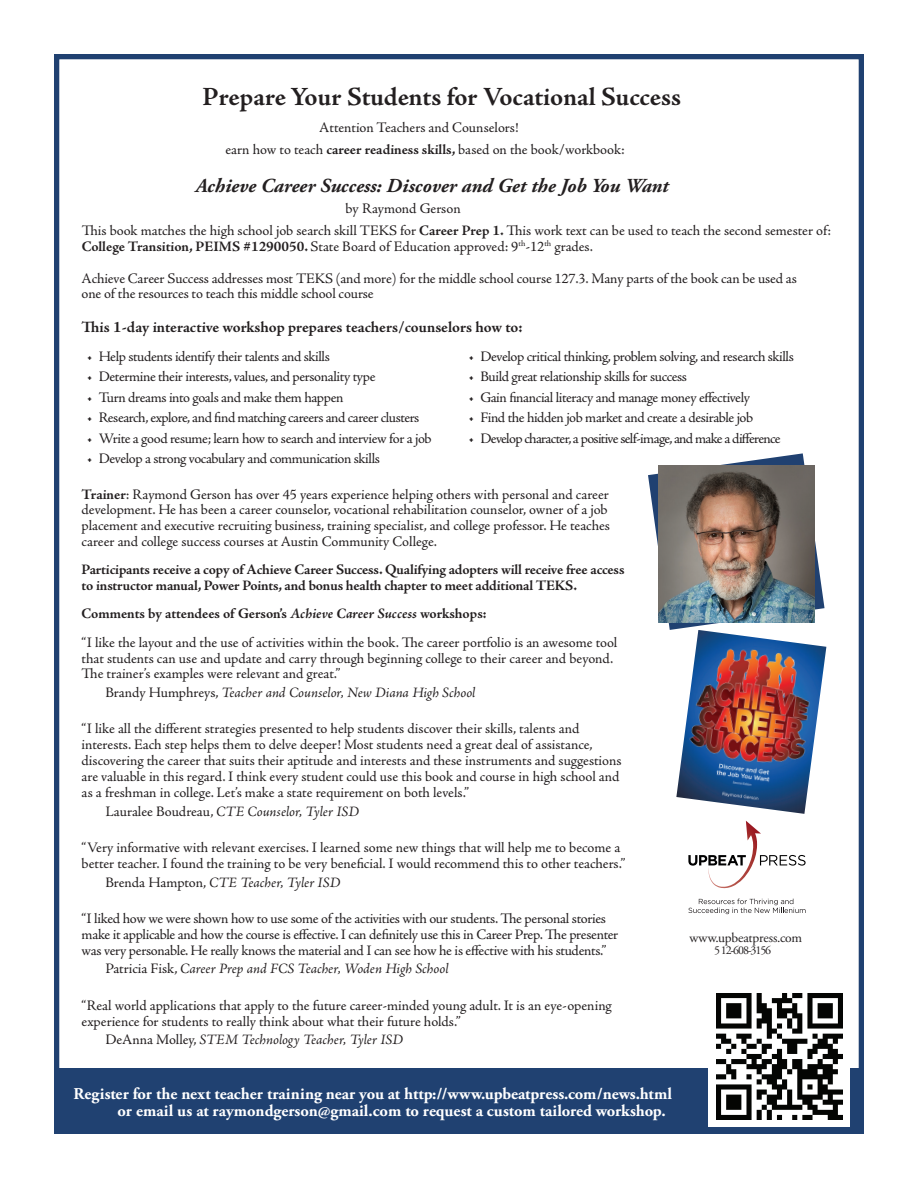
<style>
.page{position:relative;width:918px;height:1188px;background:#fff}
.page>*{position:absolute;margin:0;border:0;box-sizing:border-box;transform-origin:0 0}
.t1{font:700 26.4px "Adobe Jenson Pro";letter-spacing:-.005em;color:#231f20}
.t2{font:italic 700 19.8px "Adobe Garamond Pro";letter-spacing:-.005em;color:#231f20}
.t3{font:700 16.5px/17.2px "Adobe Garamond Pro";color:#fff}
.t4{font:700 15.9px "Adobe Jenson Pro";letter-spacing:-.005em;color:#231f20}
.t5{font:14.55px/15.9px "Adobe Jenson Pro";letter-spacing:-.01em;color:#231f20}
.t6{font:14.55px "Adobe Jenson Pro";letter-spacing:-.03em;color:#231f20}
.t7{font:italic 14.55px "Adobe Jenson Pro";letter-spacing:-.005em;color:#231f20}
.t8{font:700 14.55px/15.9px "Adobe Jenson Pro";letter-spacing:-.015em;color:#231f20}
.t9{font:14.55px "Adobe Jenson Pro";letter-spacing:-.035em;color:#231f20}
.t10{font:14.55px "Adobe Jenson Pro";letter-spacing:-.045em;color:#231f20}
.t11{font:13.5px "Adobe Garamond Pro";letter-spacing:-.01em;color:#231f20}
.t12{font:12px "Adobe Garamond Pro";letter-spacing:-.095em;color:#231f20}
.s1{font-weight:700}
.s2{font-weight:700;font-style:italic}
.s3{font-style:normal}
</style>
<div class="page">
<div style="left:54px;top:54px;width:810px;height:1041px;border:5px solid #204171"></div>
<div style="left:54px;top:1069px;width:810px;height:65px;background:#204171"></div>
<svg style="left:648px;top:453px;width:177px;height:177px"></svg>
<img style="left:659px;top:466px;width:156px;height:156px">
<div style="left:708px;top:986px;width:142px;height:141px;background:#fff"></div>
<img style="left:716px;top:993px;width:126px;height:126px">
<img style="left:676px;top:630px;width:150px;height:184px">
<svg style="left:688px;top:821px;width:118px;height:68px"></svg>
<svg style="left:688px;top:899px;width:118px;height:15px"></svg>
<h1 class="t1" style="left:203px;top:81px;width:480px">Prepare Your Students for Vocational Success</h1>
<p class="t5" style="left:226px;top:117px;width:401px;line-height:21.8px;text-indent:94px">Attention Teachers and Counselors!<br>earn how to teach <span class="s1">career readiness skills,</span> based on the book/workbook:</p>
<h2 class="t2" style="left:196px;top:174px;width:474px">Achieve Career Success: Discover and Get the Job You Want</h2>
<p class="t5" style="left:82px;top:198px;width:751px;line-height:21.8px;text-indent:264px">by Raymond Gerson<br>This book matches the high school job search skill TEKS for <span class="s1">Career Prep 1.</span> This work text can be used to teach the second semester of:</p>
<p class="t5" style="left:82px;top:231px;width:717px;line-height:31.7px"><span class="s1">College Transition, PEIMS #1290050.</span> State Board of Education approved: 9<sup>th</sup>-12<sup>th</sup> grades.<br>Achieve Career Success addresses most TEKS (and more) for the middle school course 127.3. Many parts of the book can be used as</p>
<p class="t5" style="left:82px;top:286px;width:294px">one of the resources to teach this middle school course</p>
<p class="t4" style="left:82px;top:318px;width:442px">This 1-day interactive workshop prepares teachers/counselors how to:</p>
<p class="t5" style="left:87px;top:349px;width:245px">• Help students identify their talents and skills</p>
<p class="t5" style="left:87px;top:369px;width:290px">• Determine their interests, values, and personality type</p>
<p class="t5" style="left:87px;top:390px;width:258px">• Turn dreams into goals and make them happen</p>
<p class="t9" style="left:87px;top:409px;width:334px">• Research, explore, and find matching careers and career clusters</p>
<p class="t6" style="left:87px;top:430px;width:346px">• Write a good resume; learn how to search and interview for a job</p>
<p class="t6" style="left:87px;top:450px;width:295px">• Develop a strong vocabulary and communication skills</p>
<p class="t6" style="left:469px;top:348px;width:327px">• Develop critical thinking, problem solving, and research skills</p>
<p class="t6" style="left:469px;top:369px;width:220px">• Build great relationship skills for success</p>
<p class="t5" style="left:469px;top:390px;width:283px">• Gain financial literacy and manage money effectively</p>
<p class="t6" style="left:469px;top:409px;width:286px">• Find the hidden job market and create a desirable job</p>
<p class="t10" style="left:469px;top:430px;width:314px">• Develop character,a positive self-image,and make a difference</p>
<p class="t5" style="left:82px;top:486px;width:530px"><span class="s1">Trainer</span>: Raymond Gerson has over 45 years experience helping others with personal and career development. He has been a career counselor, vocational rehabilitation counselor, owner of a job placement and executive recruiting business, training specialist, and college professor. He teaches career and college success courses at Austin Community College.</p>
<p class="t8" style="left:82px;top:562px;width:544px">Participants receive a copy of Achieve Career Success. Qualifying adopters will receive free access to instructor manual, Power Points, and bonus health chapter to meet additional TEKS.</p>
<p class="t5" style="left:82px;top:599px;width:537px;line-height:29.1px"><span class="s1">Comments by attendees of Gerson’s</span> <span class="s2">Achieve Career Success</span> <span class="s1">workshops:<br></span>“I like the layout and the use of activities within the book. The career portfolio is an awesome tool</p>
<p class="t5" style="left:82px;top:650px;width:533px">that students can use and update and carry through beginning college to their career and beyond.<br>The trainer’s examples were relevant and great.”</p>
<p class="t7" style="left:105px;top:684px;width:372px"><span class="s3">Brandy Humphreys,</span> Teacher and Counselor, New Diana High School</p>
<p class="t5" style="left:82px;top:721px;width:542px">“I like all the different strategies presented to help students discover their skills, talents and interests. Each step helps them to delve deeper! Most students need a great deal of assistance, discovering the career that suits their aptitude and interests and these instruments and suggestions are valuable in this regard. I think every student could use this book and course in high school and as a freshman in college. Let’s make a state requirement on both levels.”</p>
<p class="t7" style="left:105px;top:803px;width:255px"><span class="s3">Lauralee Boudreau,</span> CTE Counselor, Tyler ISD</p>
<p class="t5" style="left:82px;top:840px;width:545px">“Very informative with relevant exercises. I learned some new things that will help me to become a better teacher. I found the training to be very beneficial. I would recommend this to other teachers.”</p>
<p class="t7" style="left:105px;top:874px;width:236px"><span class="s3">Brenda Hampton,</span> CTE Teacher, Tyler ISD</p>
<p class="t5" style="left:82px;top:911px;width:538px">“I liked how we were shown how to use some of the activities with our students. The personal stories make it applicable and how the course is effective. I can definitely use this in Career Prep. The presenter was very personable. He really knows the material and I can see how he is effective with his students.”</p>
<p class="t7" style="left:105px;top:961px;width:345px"><span class="s3">Patricia Fisk,</span> Career Prep and FCS Teacher, Woden High School</p>
<p class="t5" style="left:82px;top:998px;width:532px">“Real world applications that apply to the future career-minded young adult. It is an eye-opening experience for students to really think about what their future holds.”</p>
<p class="t7" style="left:105px;top:1032px;width:299px"><span class="s3">DeAnna Molley,</span> STEM Technology Teacher, Tyler ISD</p>
<p class="t3" style="left:118px;top:1085px;width:556px;text-indent:-44px">Register for the next teacher training near you at http://www.upbeatpress.com/news.html or email us at raymondgerson@gmail.com to request a custom tailored workshop.</p>
<p class="t11" style="left:689px;top:929px;width:114px">www.upbeatpress.com</p>
<p class="t12" style="left:714px;top:943px;width:59px">5 12-608-3156</p>
</div>
